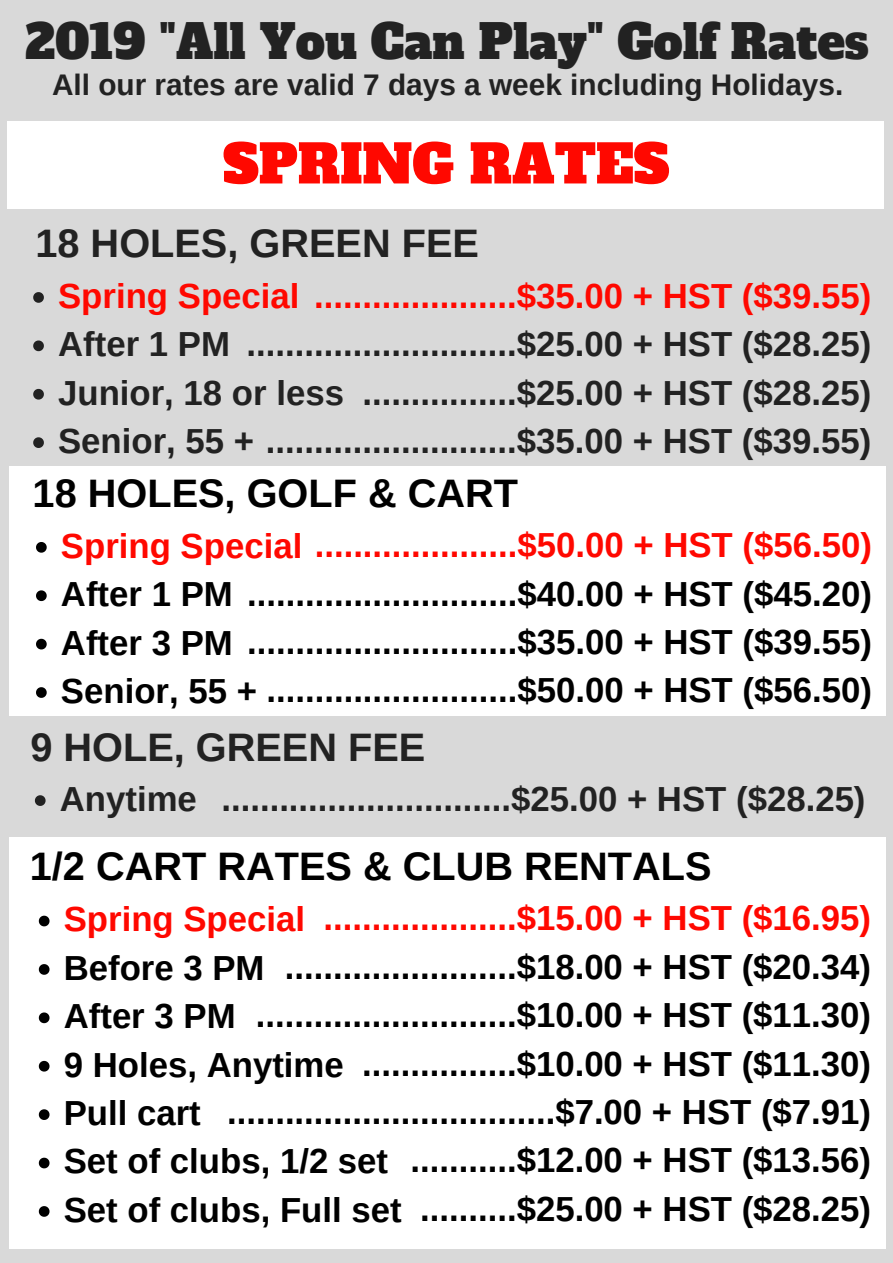
<style>
.page{position:relative;width:893px;height:1263px;background:#d9d9d9}
.page>*{position:absolute;margin:0;border:0;box-sizing:border-box;transform-origin:0 0}
.t1{font:52.95px "Alfa Slab One";color:#ff0800}
.t2{font:46.35px "Alfa Slab One";color:#222}
.t3{font:700 39.75px "Arimo";color:#000}
.t4{font:700 39.75px "Arimo";color:#222}
.t5{font:700 34.72px/48.4px "Arimo";color:#000;text-align:justify}
.t6{font:700 34.72px/48.4px "Arimo";color:#222}
.t7{font:700 34.72px "Arimo";color:#ff0800}
.t8{font:700 29.78px "Arimo";color:#222}
</style>
<div class="page">
<svg style="left:33px;top:292px;width:11px;height:11px"></svg>
<svg style="left:33px;top:340px;width:11px;height:11px"></svg>
<svg style="left:33px;top:389px;width:11px;height:11px"></svg>
<svg style="left:33px;top:437px;width:11px;height:11px"></svg>
<div style="left:10px;top:466px;width:876px;height:250px;background:#fff"></div>
<svg style="left:36px;top:542px;width:11px;height:11px"></svg>
<svg style="left:36px;top:590px;width:11px;height:11px"></svg>
<svg style="left:36px;top:639px;width:11px;height:10px"></svg>
<svg style="left:36px;top:687px;width:11px;height:11px"></svg>
<svg style="left:35px;top:795px;width:11px;height:11px"></svg>
<div style="left:10px;top:837px;width:876px;height:412px;background:#fff"></div>
<svg style="left:39px;top:916px;width:11px;height:10px"></svg>
<svg style="left:39px;top:964px;width:11px;height:11px"></svg>
<svg style="left:39px;top:1012px;width:11px;height:11px"></svg>
<svg style="left:39px;top:1061px;width:11px;height:10px"></svg>
<svg style="left:39px;top:1109px;width:11px;height:11px"></svg>
<svg style="left:39px;top:1158px;width:11px;height:10px"></svg>
<svg style="left:39px;top:1206px;width:11px;height:11px"></svg>
<div style="left:7px;top:121px;width:877px;height:87px;background:#fff"></div>
<h2 class="t2" style="left:25px;top:11px;width:845px">2019 "All You Can Play" Golf Rates</h2>
<p class="t8" style="left:52px;top:68px;width:793px">All our rates are valid 7 days a week including Holidays.</p>
<h1 class="t1" style="left:223px;top:129px;width:448px">SPRING RATES</h1>
<p class="t4" style="left:35px;top:221px;width:445px">18 HOLES, GREEN FEE</p>
<p class="t7" style="left:58px;top:276px;width:815px">Spring Special .....................$35.00 + HST ($39.55)</p>
<p class="t6" style="left:58px;top:320px;width:815px">After 1 PM<br>Junior, 18 or less<br>Senior, 55 + ..........................$35.00 + HST ($39.55)</p>
<p class="t6" style="left:247px;top:320px;width:626px;text-align:right">............................$25.00 + HST ($28.25) ................$25.00 + HST ($28.25)</p>
<p class="t3" style="left:33px;top:470px;width:487px">18 HOLES, GOLF &amp; CART</p>
<p class="t7" style="left:61px;top:526px;width:812px">Spring Special .....................$50.00 + HST ($56.50)</p>
<p class="t5" style="left:61px;top:569px;width:812px">After 1 PM ............................$40.00 + HST ($45.20)<br>After 3 PM ............................$35.00 + HST ($39.55)<br>Senior, 55 + ..........................$50.00 + HST ($56.50)</p>
<p class="t4" style="left:30px;top:725px;width:396px">9 HOLE, GREEN FEE</p>
<p class="t6" style="left:60px;top:775px;width:807px">Anytime ..............................$25.00 + HST ($28.25)</p>
<p class="t3" style="left:30px;top:844px;width:683px">1/2 CART RATES &amp; CLUB RENTALS</p>
<p class="t7" style="left:64px;top:900px;width:243px">Spring Special</p>
<p class="t5" style="left:64px;top:943px;width:339px;text-align:left">Before 3 PM<br>After 3 PM<br>9 Holes, Anytime<br>Pull cart<br>Set of clubs, 1/2 set<br>Set of clubs, Full set</p>
<p class="t7" style="left:324px;top:899px;width:549px">....................$15.00 + HST ($16.95)</p>
<p class="t5" style="left:227px;top:942px;width:646px;text-align:right">........................$18.00 + HST ($20.34) ...........................$10.00 + HST ($11.30) ................$10.00 + HST ($11.30) ..................................$7.00 + HST ($7.91) ...........$12.00 + HST ($13.56) ..........$25.00 + HST ($28.25)</p>
</div>
